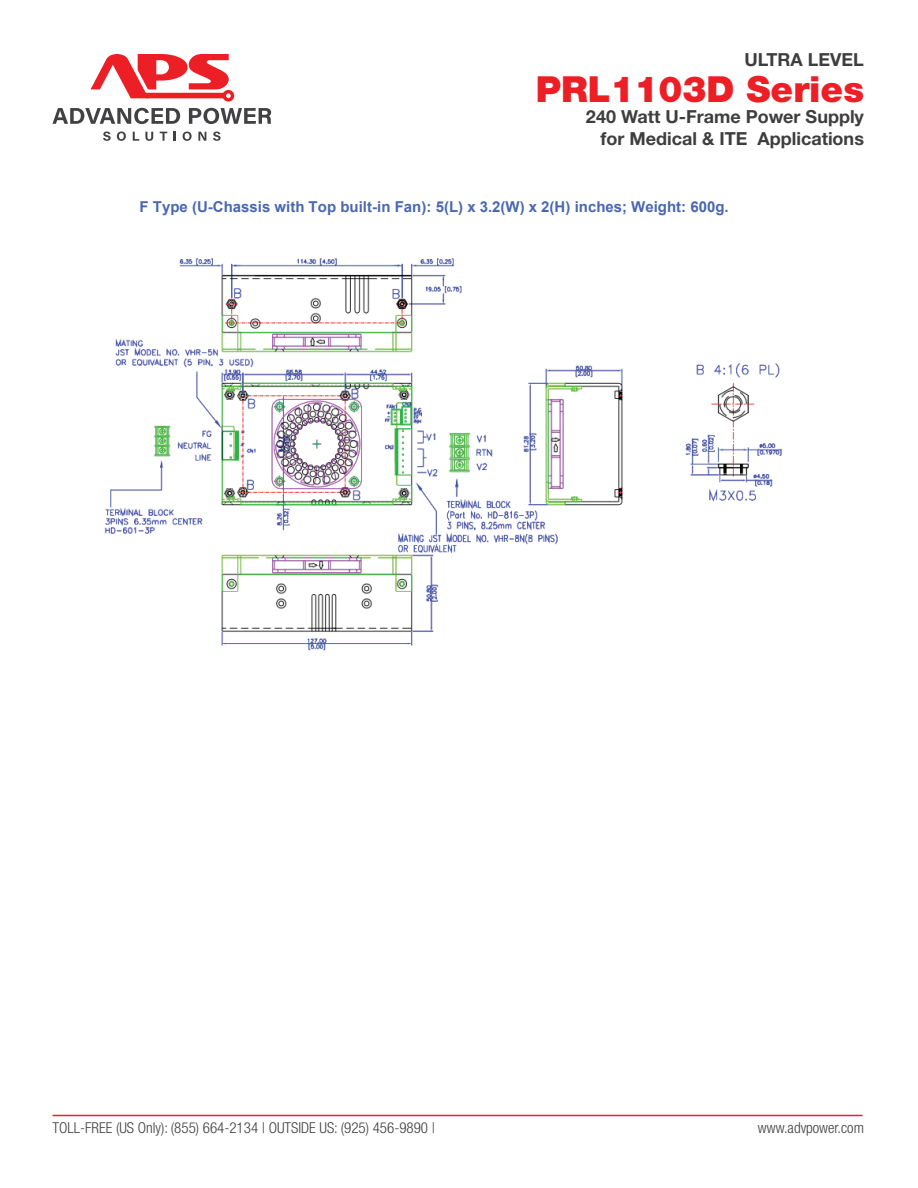
<style>
.page{position:relative;width:918px;height:1188px;background:#fff}
.page>*{position:absolute;margin:0;border:0;box-sizing:border-box;transform-origin:0 0}
.t1{font:900 36px "Helvetica Neue LT Std";color:#ed1f26}
.t2{font:700 18px/21.6px "Helvetica Neue LT Std";color:#3e3e3f;text-align:right}
.t3{font:300 condensed 15px "Helvetica Neue LT Std";color:#413f41}
.t4{font:700 15px "Arial";color:#4968b1}
</style>
<div class="page">
<hr style="left:52px;top:1115px;width:810px;height:1px;background:#ed1f26">
<div style="left:223px;top:90px;width:11px;height:12px;background:#ed1f26;border-radius:50%"></div>
<svg style="left:91px;top:54px;width:140px;height:44px"></svg>
<svg style="left:103px;top:132px;width:8px;height:9px"></svg>
<svg style="left:117px;top:132px;width:9px;height:9px"></svg>
<svg style="left:133px;top:132px;width:6px;height:9px"></svg>
<svg style="left:145px;top:132px;width:8px;height:9px"></svg>
<svg style="left:160px;top:132px;width:7px;height:9px"></svg>
<svg style="left:174px;top:132px;width:2px;height:9px"></svg>
<svg style="left:183px;top:132px;width:9px;height:9px"></svg>
<svg style="left:198px;top:132px;width:8px;height:9px"></svg>
<svg style="left:213px;top:132px;width:8px;height:9px"></svg>
<svg style="left:52px;top:108px;width:128px;height:16px"></svg>
<svg style="left:189px;top:108px;width:82px;height:16px"></svg>
<img style="left:104px;top:258px;width:678px;height:393px">
<p class="t2" style="left:745px;top:48px;width:121px">ULTRA LEVEL</p>
<h1 class="t1" style="left:536px;top:67px;width:330px">PRL1103D Series</h1>
<p class="t2" style="left:586px;top:106px;width:280px">240 Watt U-Frame Power Supply for Medical &amp; ITE Applications</p>
<p class="t4" style="left:140px;top:197px;width:591px">F Type (U-Chassis with Top built-in Fan): 5(L) x 3.2(W) x 2(H) inches; Weight: 600g.</p>
<p class="t3" style="left:52px;top:1119px;width:384px">TOLL-FREE (US Only): (855) 664-2134 | OUTSIDE US: (925) 456-9890 |</p>
<p class="t3" style="left:758px;top:1119px;width:108px">www.advpower.com</p>
</div>
